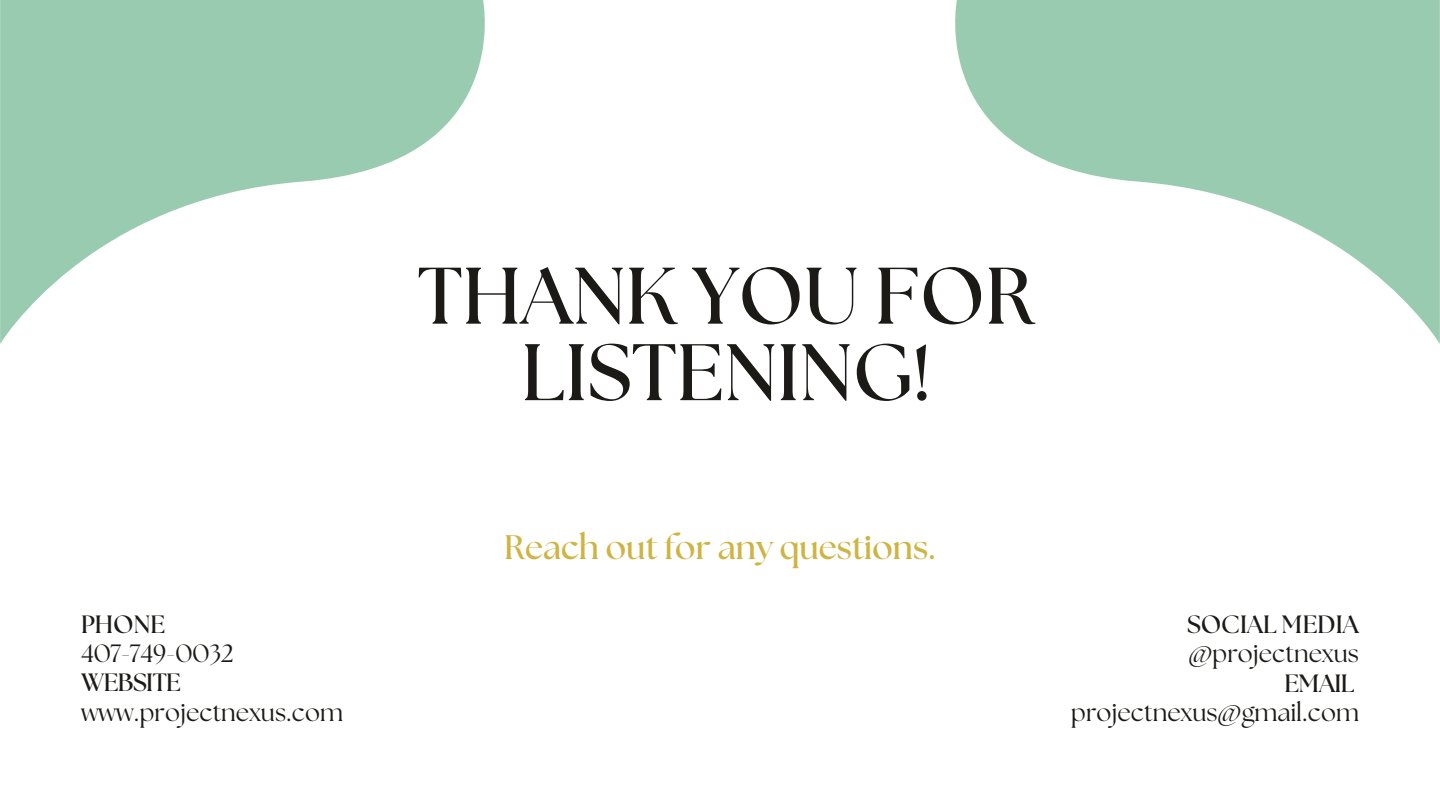
<style>
.page{position:relative;width:1440px;height:810px;background:#fff}
.page>*{position:absolute;margin:0;border:0;box-sizing:border-box;transform-origin:0 0}
.t1{font:700 80px/76.5px "The Seasons";color:#1b1a17;text-align:center}
.t2{font:700 34px "The Seasons";color:#cfb444}
.t3{font:25px "The Seasons";color:#1b1a17}
.t4{font:700 25px "The Seasons";color:#1b1a17}
.t5{font:700 25px "The Seasons";letter-spacing:-.025em;color:#1b1a17}
</style>
<div class="page">
<svg style="left:955px;top:0;width:485px;height:344px;fill:#99cbb0"></svg>
<svg style="left:0;top:0;width:485px;height:344px;fill:#99cbb0"></svg>
<p class="t1" style="left:418px;top:261px;width:618px">THANK YOU FOR<br>LISTENING!</p>
<p class="t2" style="left:504px;top:532px;width:433px">Reach out for any questions.</p>
<p class="t4" style="left:81px;top:613px;width:86px">PHONE</p>
<p class="t4" style="left:1187px;top:613px;width:173px">SOCIAL MEDIA</p>
<p class="t3" style="left:81px;top:642px;width:154px">407-749-0032</p>
<p class="t3" style="left:1188px;top:642px;width:172px">@projectnexus</p>
<p class="t5" style="left:81px;top:671px;width:101px">WEBSITE</p>
<p class="t4" style="left:1285px;top:672px;width:72px">EMAIL</p>
<h1 class="t3" style="left:81px;top:701px;width:263px">www.projectnexus.com</h1>
<p class="t3" style="left:1071px;top:701px;width:290px">projectnexus@gmail.com</p>
</div>
